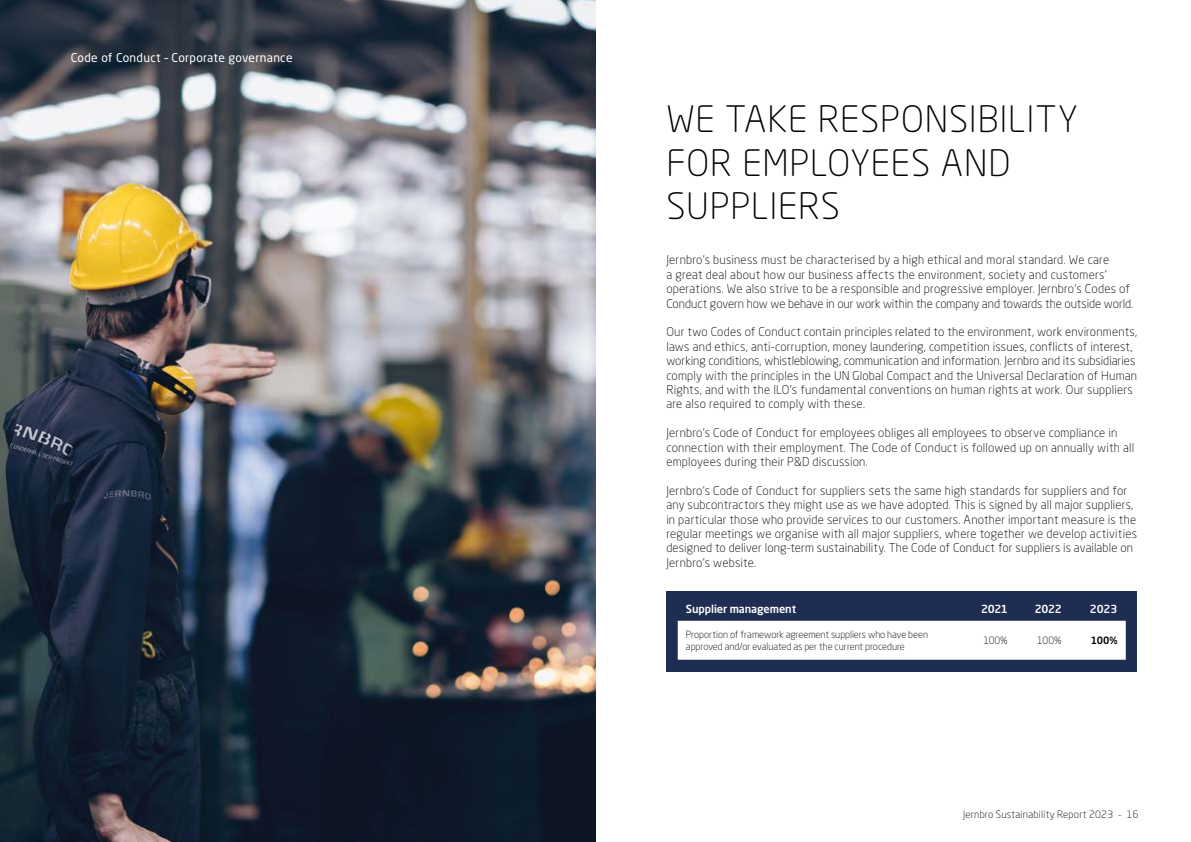
<style>
.page{position:relative;width:1191px;height:842px;background:#fff}
.page>*{position:absolute;margin:0;border:0;box-sizing:border-box;transform-origin:0 0}
.t1{font:300 36px/43.2px "Neo Sans Std";letter-spacing:.025em;color:#000}
.t2{font:300 12px/14.4px "Neo Sans Std";letter-spacing:.02em;color:#000}
.t3{font:12px "Neo Sans W1 G";letter-spacing:.025em;color:#fff}
.t4{font:500 11px "Neo Sans Std";letter-spacing:-.01em;color:#fff}
.t5{font:300 10px "Neo Sans Std";letter-spacing:.025em;color:#000}
.t6{font:500 10px "Neo Sans Std";color:#000}
.t7{font:300 9.8px/11.7px "Neo Sans Std";color:#000}
.s1{font-family:"Neo Sans Std"}
</style>
<div class="page">
<img style="left:0;top:0;width:595px;height:842px">
<div style="left:666px;top:591px;width:471px;height:81px;background:#1e2d51"></div>
<div style="left:677px;top:621px;width:448px;height:39px;background:#fff"></div>
<p class="t3" style="left:71px;top:51px;width:223px"><span class="s1">Code of Conduct –</span> Corporate governance</p>
<h1 class="t1" style="left:666px;top:97px;width:413px">WE TAKE RESPONSIBILITY<br>FOR EMPLOYEES AND<br>SUPPLIERS</h1>
<p class="t2" style="left:666px;top:253px;width:468px">Jernbro’s business must be characterised by a high ethical and moral standard. We care<br>a great deal about how our business affects the environment, society and customers’ operations. We also strive to be a responsible and progressive employer. Jernbro’s Codes of Conduct govern how we behave in our work within the company and towards the outside world.</p>
<p class="t2" style="left:666px;top:325px;width:472px">Our two Codes of Conduct contain principles related to the environment, work environments, laws and ethics, anti-corruption, money laundering, competition issues, conflicts of interest, working conditions, whistleblowing, communication and information. Jernbro and its subsidiaries comply with the principles in the UN Global Compact and the Universal Declaration of Human Rights, and with the ILO’s fundamental conventions on human rights at work. Our suppliers are also required to comply with these.</p>
<p class="t2" style="left:666px;top:425px;width:469px">Jernbro’s Code of Conduct for employees obliges all employees to observe compliance in connection with their employment. The Code of Conduct is followed up on annually with all employees during their P&amp;D discussion.</p>
<p class="t2" style="left:666px;top:483px;width:472px">Jernbro’s Code of Conduct for suppliers sets the same high standards for suppliers and for any subcontractors they might use as we have adopted. This is signed by all major suppliers, in particular those who provide services to our customers. Another important measure is the regular meetings we organise with all major suppliers, where together we develop activities designed to deliver long-term sustainability. The Code of Conduct for suppliers is available on Jernbro’s website.</p>
<p class="t4" style="left:686px;top:601px;width:112px">Supplier management</p>
<p class="t4" style="left:981px;top:601px;width:28px">2021</p>
<p class="t4" style="left:1035px;top:601px;width:28px">2022</p>
<p class="t4" style="left:1089px;top:601px;width:29px">2023</p>
<p class="t7" style="left:686px;top:629px;width:244px">Proportion of framework agreement suppliers who have been approved and/or evaluated as per the current procedure</p>
<p class="t5" style="left:983px;top:634px;width:26px">100%</p>
<p class="t5" style="left:1037px;top:634px;width:26px">100%</p>
<p class="t6" style="left:1090px;top:634px;width:28px">100%</p>
<p class="t5" style="left:963px;top:809px;width:177px">Jernbro Sustainability Report 2023 - 16</p>
</div>
